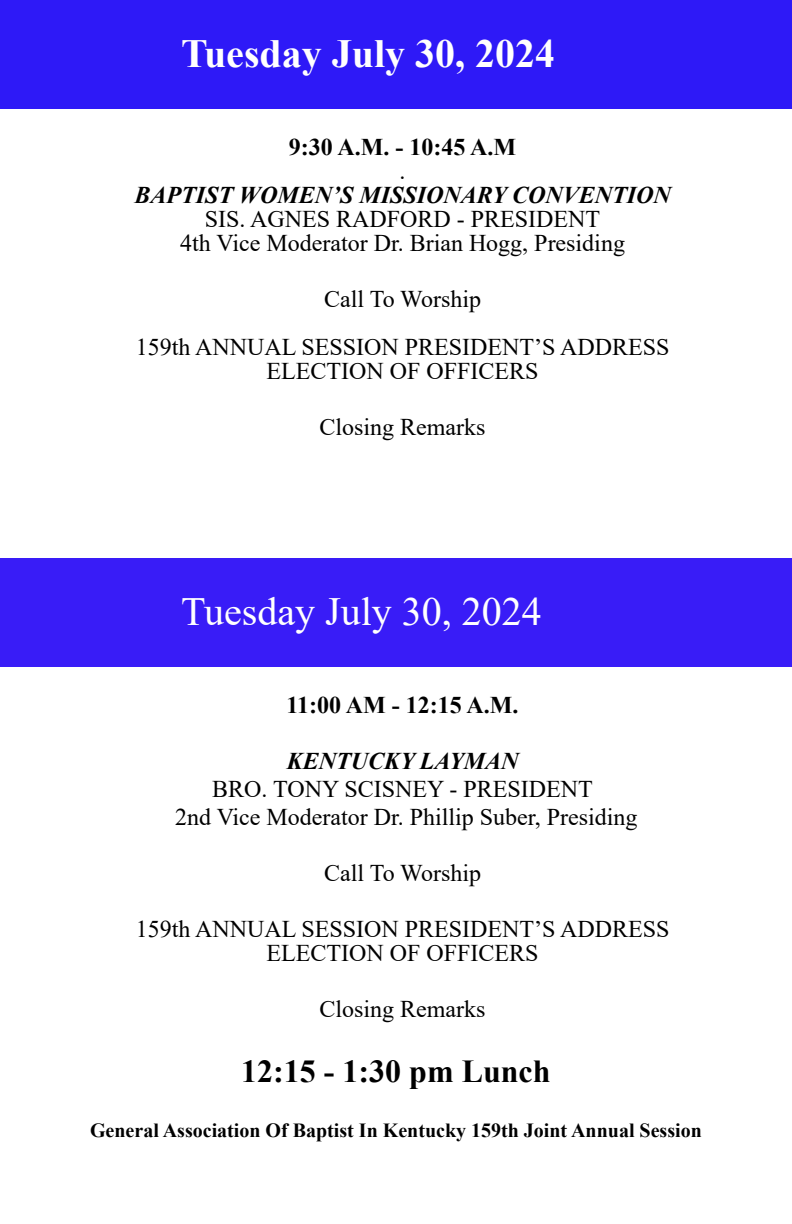
<style>
.page{position:relative;width:792px;height:1224px;background:#fff}
.page>*{position:absolute;margin:0;border:0;box-sizing:border-box;transform-origin:0 0}
.t1{font:40px "Times New Roman";color:#fff}
.t2{font:700 40px "Times New Roman";color:#fff}
.t3{font:700 32px "Times New Roman";color:#000}
.t4{font:24px/24px "Times New Roman";color:#000;text-align:center}
.t5{font:italic 700 24px "Times New Roman";color:#000}
.t6{font:700 24px "Times New Roman";color:#000}
.t7{font:700 20px "Times New Roman";color:#000}
</style>
<div class="page">
<div style="left:0;top:558px;width:792px;height:108px;background:#391cf7"></div>
<div style="left:0;top:0;width:792px;height:109px;background:#2e19f7"></div>
<h1 class="t2" style="left:181px;top:39px;width:376px">Tuesday July 30, 2024</h1>
<p class="t6" style="left:289px;top:139px;width:229px">9:30 A.M. - 10:45 A.M</p>
<p class="t4" style="left:400px;top:161px;width:7px">.</p>
<p class="t5" style="left:134px;top:187px;width:538px">BAPTIST WOMEN’S MISSIONARY CONVENTION</p>
<p class="t4" style="left:180px;top:209px;width:446px">SIS. AGNES RADFORD - PRESIDENT<br>4th Vice Moderator Dr. Brian Hogg, Presiding</p>
<p class="t4" style="left:136px;top:277px;width:535px;line-height:48px">Call To Worship<br>159th ANNUAL SESSION PRESIDENT’S ADDRESS</p>
<p class="t4" style="left:267px;top:361px;width:274px">ELECTION OF OFFICERS</p>
<p class="t4" style="left:320px;top:417px;width:168px">Closing Remarks</p>
<h1 class="t1" style="left:181px;top:598px;width:362px">Tuesday July 30, 2024</h1>
<p class="t6" style="left:287px;top:697px;width:233px">11:00 AM - 12:15 A.M.</p>
<p class="t5" style="left:287px;top:753px;width:233px">KENTUCKY LAYMAN</p>
<p class="t4" style="left:175px;top:777px;width:464px;line-height:28px">BRO. TONY SCISNEY - PRESIDENT<br>2nd Vice Moderator Dr. Phillip Suber, Presiding</p>
<p class="t4" style="left:324px;top:863px;width:158px">Call To Worship</p>
<p class="t4" style="left:136px;top:919px;width:535px">159th ANNUAL SESSION PRESIDENT’S ADDRESS<br>ELECTION OF OFFICERS</p>
<p class="t4" style="left:320px;top:999px;width:168px">Closing Remarks</p>
<h2 class="t3" style="left:241px;top:1061px;width:311px">12:15 - 1:30 pm Lunch</h2>
<p class="t7" style="left:90px;top:1124px;width:613px">General Association Of Baptist In Kentucky 159th Joint Annual Session</p>
</div>
